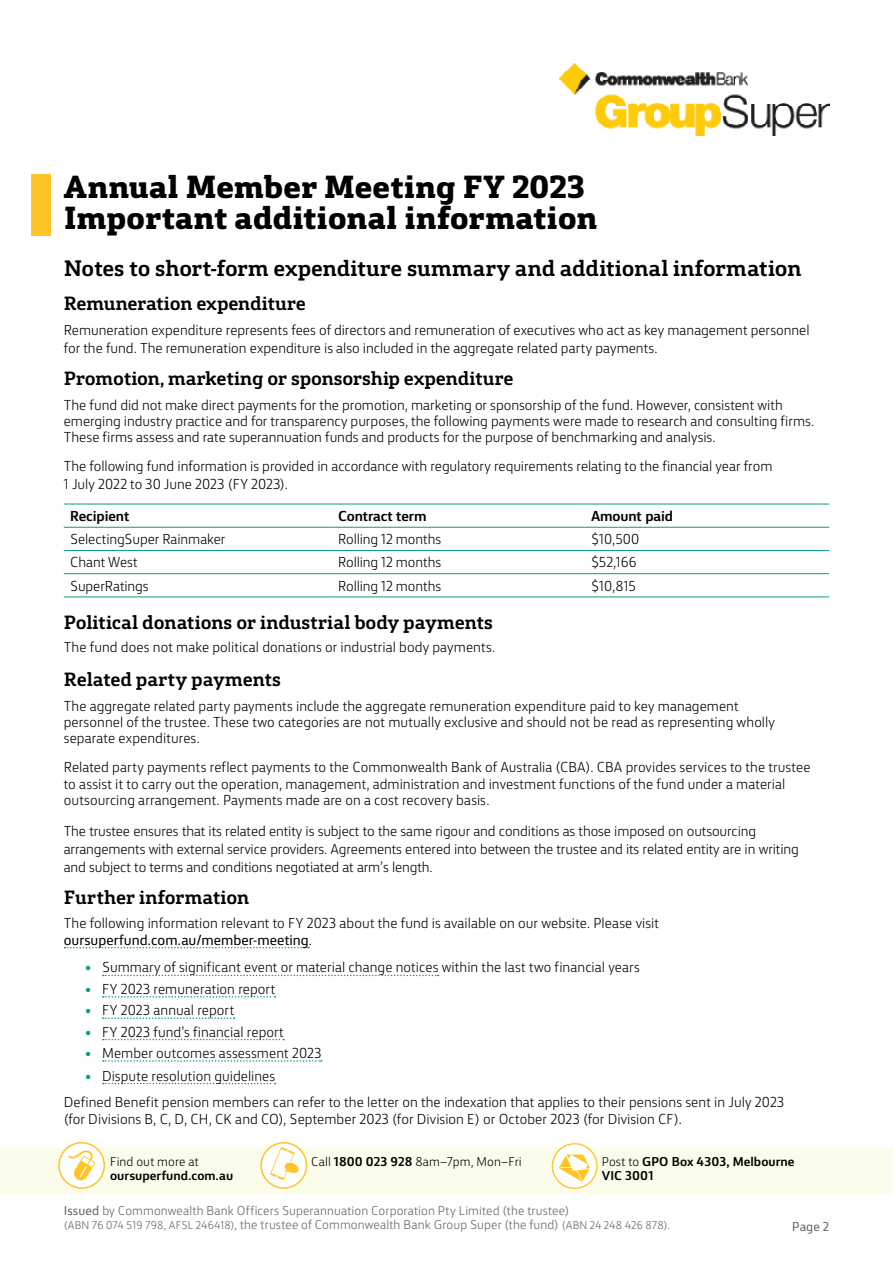
<style>
.page{position:relative;width:893px;height:1263px;background:#fff}
.page>*{position:absolute;margin:0;border:0;box-sizing:border-box;transform-origin:0 0}
.t1{font:800 30px/31.5px "CBA Slab";letter-spacing:-.01em;color:#000}
.t2{font:700 21px "CBA Slab";letter-spacing:-.005em;color:#000}
.t3{font:700 18px "CBA Slab";letter-spacing:-.01em;color:#000}
.t4{font:300 13.5px/16.2px "CBA Sans";color:#000}
.t5{font:700 13.5px "CBA Sans";letter-spacing:-.01em;color:#000}
.t6{font:300 12px/14.4px "CBA Sans";letter-spacing:.01em;color:#636466}
.t7{font:700 12px/14.4px "CBA Sans";letter-spacing:.005em;color:#000}
.t8{font:300 12px "CBA Sans";letter-spacing:.01em;color:#000}
.t9{font:12px "CBA Sans";color:#636466}
.s1{font-weight:400}
.s2{color:#0d9b87}
.s3{font-weight:700}
.s4{font-weight:300}
.s5{font-size:10.5px}
</style>
<div class="page">
<img style="left:559px;top:63px;width:270px;height:72px">
<div style="left:58px;top:1142px;width:47px;height:47px;border:2px solid #ffc425;border-radius:50%"></div>
<div style="left:260px;top:1142px;width:47px;height:47px;border:2px solid #ffc425;border-radius:50%"></div>
<svg style="left:552px;top:1144px;width:45px;height:44px"></svg>
<svg style="left:0;top:1147px;width:892px;height:47px;background:#fcfae8"></svg>
<div style="left:552px;top:1143px;width:46px;height:46px;border:1px solid #ffc425;border-radius:50%"></div>
<div style="left:32px;top:174px;width:19px;height:62px;background:#ffc425"></div>
<hr style="left:64px;top:504px;width:268px;height:1px;background:#0d9b87">
<hr style="left:332px;top:504px;width:253px;height:1px;background:#0d9b87">
<hr style="left:585px;top:504px;width:244px;height:1px;background:#0d9b87">
<hr style="left:64px;top:527px;width:268px;height:1px;background:#0d9b87">
<hr style="left:332px;top:527px;width:253px;height:1px;background:#0d9b87">
<hr style="left:585px;top:527px;width:244px;height:1px;background:#0d9b87">
<hr style="left:64px;top:550px;width:268px;height:1px;background:#0d9b87">
<hr style="left:332px;top:550px;width:253px;height:1px;background:#0d9b87">
<hr style="left:585px;top:550px;width:244px;height:1px;background:#0d9b87">
<hr style="left:64px;top:573px;width:268px;height:1px;background:#0d9b87">
<hr style="left:332px;top:573px;width:253px;height:1px;background:#0d9b87">
<hr style="left:585px;top:573px;width:244px;height:1px;background:#0d9b87">
<hr style="left:64px;top:597px;width:268px;height:1px;background:#0d9b87">
<hr style="left:332px;top:597px;width:253px;height:1px;background:#0d9b87">
<hr style="left:585px;top:597px;width:244px;height:1px;background:#0d9b87">
<svg style="left:65px;top:947px;width:244px;height:1px"></svg>
<svg style="left:103px;top:975px;width:336px;height:1px"></svg>
<svg style="left:103px;top:996px;width:172px;height:1px"></svg>
<svg style="left:103px;top:1017px;width:132px;height:2px"></svg>
<svg style="left:103px;top:1039px;width:181px;height:1px"></svg>
<svg style="left:103px;top:1060px;width:219px;height:2px"></svg>
<svg style="left:103px;top:1083px;width:173px;height:1px"></svg>
<h1 class="t1" style="left:64px;top:171px;width:535px">Annual Member Meeting FY 2023<br>Important additional information</h1>
<h2 class="t2" style="left:64px;top:249px;width:739px">Notes to short-form expenditure summary and additional information</h2>
<h3 class="t3" style="left:64px;top:287px;width:244px">Remuneration expenditure</h3>
<p class="t4" style="left:64px;top:319px;width:747px;line-height:18px">Remuneration expenditure represents fees of directors and remuneration of executives who act as key management personnel for the fund. The remuneration expenditure is also included in the aggregate related party payments.</p>
<h3 class="t3" style="left:64px;top:362px;width:451px">Promotion, marketing or sponsorship expenditure</h3>
<p class="t4" style="left:64px;top:395px;width:752px">The fund did not make direct payments for the promotion, marketing or sponsorship of the fund. However, consistent with emerging industry practice and for transparency purposes, the following payments were made to research and consulting firms.<br>These firms assess and rate superannuation funds and products for the purpose of benchmarking and analysis.</p>
<p class="t4" style="left:64px;top:456px;width:710px;line-height:18px">The following fund information is provided in accordance with regulatory requirements relating to the financial year from<br>1 July 2022 to 30 June 2023 (FY 2023).</p>
<p class="t5" style="left:70px;top:503px;width:61px">Recipient</p>
<p class="t5" style="left:338px;top:503px;width:90px">Contract term</p>
<p class="t5" style="left:591px;top:503px;width:83px">Amount paid</p>
<p class="t4" style="left:70px;top:530px;width:157px">SelectingSuper Rainmaker</p>
<p class="t4" style="left:338px;top:530px;width:105px">Rolling 12 months</p>
<p class="t4" style="left:591px;top:530px;width:50px">$10,500</p>
<p class="t4" style="left:70px;top:553px;width:69px">Chant West</p>
<p class="t4" style="left:338px;top:553px;width:105px">Rolling 12 months</p>
<p class="t4" style="left:591px;top:553px;width:47px">$52,166</p>
<p class="t4" style="left:70px;top:576px;width:80px">SuperRatings</p>
<p class="t4" style="left:338px;top:576px;width:105px">Rolling 12 months</p>
<p class="t4" style="left:591px;top:576px;width:46px">$10,815</p>
<h3 class="t3" style="left:64px;top:606px;width:431px">Political donations or industrial body payments</h3>
<p class="t4" style="left:64px;top:638px;width:433px">The fund does not make political donations or industrial body payments.</p>
<h3 class="t3" style="left:64px;top:663px;width:219px">Related party payments</h3>
<p class="t4" style="left:64px;top:697px;width:713px">The aggregate related party payments include the aggregate remuneration expenditure paid to key management personnel of the trustee. These two categories are not mutually exclusive and should not be read as representing wholly separate expenditures.</p>
<p class="t4" style="left:64px;top:758px;width:748px">Related party payments reflect payments to the Commonwealth Bank of Australia (CBA). CBA provides services to the trustee to assist it to carry out the operation, management, administration and investment functions of the fund under a material outsourcing arrangement. Payments made are on a cost recovery basis.</p>
<p class="t4" style="left:64px;top:820px;width:736px;line-height:18px">The trustee ensures that its related entity is subject to the same rigour and conditions as those imposed on outsourcing arrangements with external service providers. Agreements entered into between the trustee and its related entity are in writing and subject to terms and conditions negotiated at arm’s length.</p>
<h3 class="t3" style="left:64px;top:880px;width:187px">Further information</h3>
<p class="t4" style="left:64px;top:914px;width:597px">The following information relevant to FY 2023 about the fund is available on our website. Please visit <span class="s1">oursuperfund.com.au/member-meeting</span>.</p>
<p class="t4" style="left:85px;top:958px;width:556px"><span class="s2">•</span> Summary of significant event or material change notices within the last two financial years</p>
<p class="t4" style="left:85px;top:979px;width:192px"><span class="s2">•</span> FY 2023 remuneration report</p>
<p class="t4" style="left:85px;top:1001px;width:151px"><span class="s2">•</span> FY 2023 annual report</p>
<p class="t4" style="left:85px;top:1022px;width:200px"><span class="s2">•</span> FY 2023 fund’s financial report</p>
<p class="t4" style="left:85px;top:1044px;width:238px"><span class="s2">•</span> Member outcomes assessment 2023</p>
<p class="t4" style="left:64px;top:1061px;width:722px;line-height:26.8px;text-indent:21px"><span class="s2">•</span> Dispute resolution guidelines<br>Defined Benefit pension members can refer to the letter on the indexation that applies to their pensions sent in July 2023</p>
<p class="t4" style="left:64px;top:1109px;width:620px">(for Divisions B, C, D, CH, CK and CO), September 2023 (for Division E) or October 2023 (for Division CF).</p>
<p class="t8" style="left:110px;top:1151px;width:90px">Find out more at</p>
<p class="t7" style="left:110px;top:1167px;width:125px">oursuperfund.com.au</p>
<p class="t8" style="left:311px;top:1151px;width:212px">Call <span class="s3">1800 023 928</span> 8am–7pm, Mon–Fri</p>
<p class="t7" style="left:602px;top:1153px;width:194px"><span class="s4">Post to</span> GPO Box 4303, Melbourne<br>VIC 3001</p>
<p class="t6" style="left:64px;top:1202px;width:608px"><span class="s1">Issued</span> by Commonwealth Bank Officers Superannuation Corporation Pty Limited (the trustee)<br><span class="s5">(ABN 76 074 519 798, AFSL 246418)</span>, the trustee of Commonwealth Bank Group Super (the fund) <span class="s5">(ABN 24 248 426 878)</span>.</p>
<p class="t9" style="left:792px;top:1217px;width:38px">Page 2</p>
</div>
